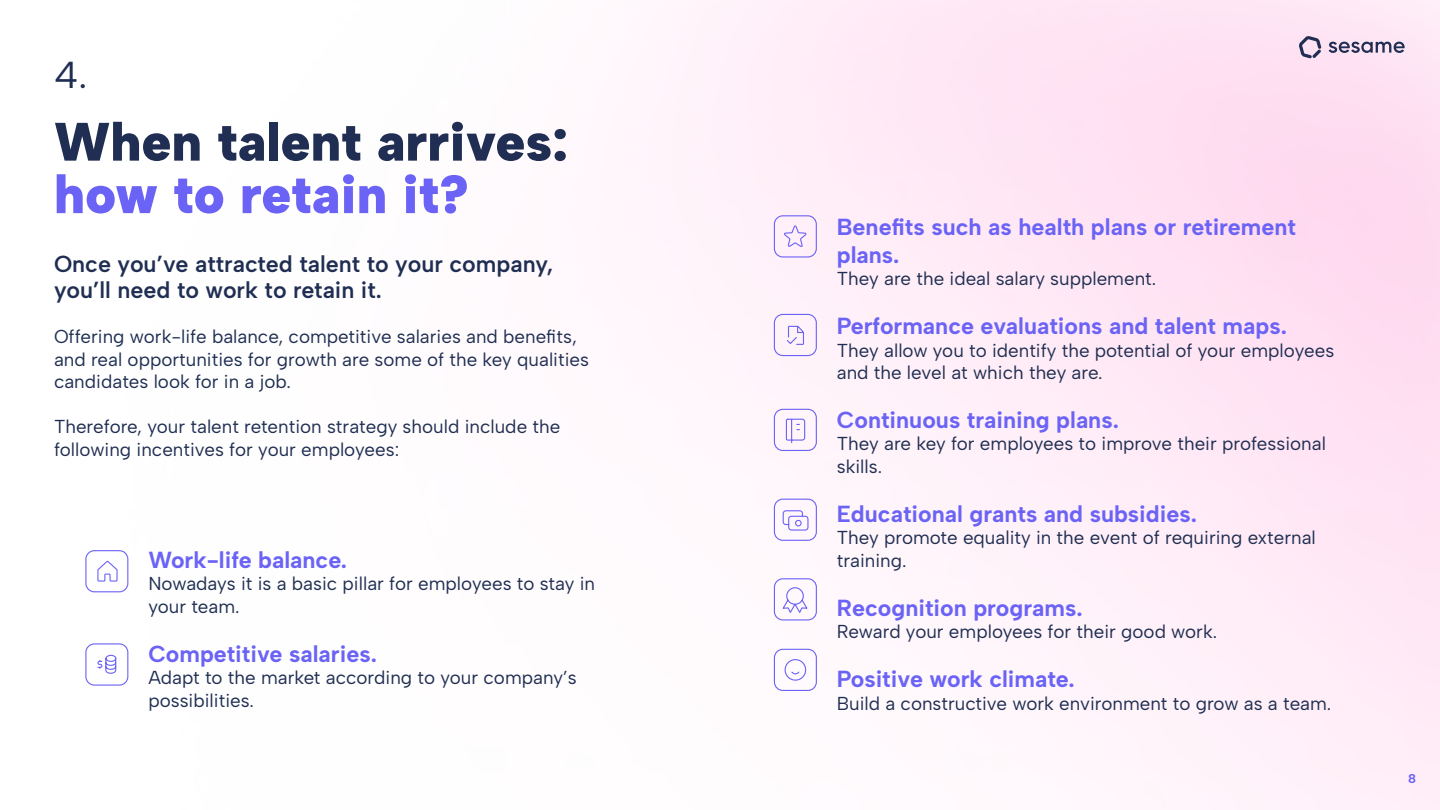
<style>
.page{position:relative;width:1440px;height:810px;background:#fff}
.page>*{position:absolute;margin:0;border:0;box-sizing:border-box;transform-origin:0 0}
.t1{font:900 54px "Albert Sans";color:#1f2e52}
.t2{font:900 54px "Albert Sans";color:#6b63f5}
.t3{font:37.5px "Albert Sans";color:#1f2e52}
.t4{font:700 23.25px/27.9px "Albert Sans";color:#6b63f5}
.t5{font:600 23.25px/25.5px "Albert Sans";color:#1f2e52}
.t6{font:18.75px/22.5px "Albert Sans";color:#1f2e52}
.t7{font:700 12.75px "Albert Sans";color:#6b63f5}
</style>
<div class="page">
<img style="left:86px;top:0;width:1354px;height:810px">
<div style="left:774px;top:215px;width:43px;height:43px;border:1px solid #6b63f5;border-radius:8px"></div>
<svg style="left:784px;top:225px;width:24px;height:34px"></svg>
<div style="left:774px;top:314px;width:43px;height:42px;border:1px solid #6b63f5;border-radius:8px"></div>
<svg style="left:786px;top:325px;width:19px;height:20px"></svg>
<div style="left:85px;top:550px;width:43px;height:42px;border:1px solid #6b63f5;border-radius:8px"></div>
<svg style="left:97px;top:560px;width:21px;height:22px"></svg>
<div style="left:85px;top:643px;width:43px;height:43px;border:1px solid #6b63f5;border-radius:8px"></div>
<svg style="left:97px;top:654px;width:20px;height:20px"></svg>
<div style="left:774px;top:649px;width:43px;height:42px;border:1px solid #6b63f5;border-radius:8px"></div>
<svg style="left:784px;top:659px;width:23px;height:22px"></svg>
<div style="left:774px;top:578px;width:43px;height:43px;border:1px solid #6b63f5;border-radius:8px"></div>
<svg style="left:781px;top:587px;width:28px;height:28px"></svg>
<div style="left:774px;top:499px;width:43px;height:42px;border:1px solid #6b63f5;border-radius:8px"></div>
<svg style="left:782px;top:510px;width:27px;height:21px"></svg>
<div style="left:774px;top:409px;width:43px;height:42px;border:1px solid #6b63f5;border-radius:8px"></div>
<svg style="left:785px;top:418px;width:21px;height:26px"></svg>
<svg style="left:1329px;top:41px;width:76px;height:12px"></svg>
<svg style="left:1299px;top:36px;width:22px;height:22px"></svg>
<h2 class="t3" style="left:54px;top:52px;width:35px">4.</h2>
<h1 class="t1" style="left:54px;top:109px;width:516px">When talent arrives:</h1>
<h1 class="t2" style="left:54px;top:161px;width:416px">how to retain it?</h1>
<p class="t5" style="left:54px;top:251px;width:501px">Once you’ve attracted talent to your company, you’ll need to work to retain it.</p>
<p class="t6" style="left:54px;top:326px;width:537px">Offering work-life balance, competitive salaries and benefits, and real opportunities for growth are some of the key qualities candidates look for in a job.</p>
<p class="t6" style="left:54px;top:416px;width:508px">Therefore, your talent retention strategy should include the following incentives for your employees:</p>
<p class="t4" style="left:148px;top:546px;width:200px">Work-life balance.</p>
<p class="t6" style="left:148px;top:572px;width:448px">Nowadays it is a basic pillar for employees to stay in your team.</p>
<p class="t4" style="left:148px;top:640px;width:230px">Competitive salaries.</p>
<p class="t6" style="left:148px;top:666px;width:430px">Adapt to the market according to your company’s possibilities.</p>
<p class="t4" style="left:837px;top:213px;width:461px">Benefits such as health plans or retirement plans.</p>
<p class="t6" style="left:837px;top:267px;width:321px">They are the ideal salary supplement.</p>
<p class="t4" style="left:837px;top:312px;width:452px">Performance evaluations and talent maps.</p>
<p class="t6" style="left:837px;top:339px;width:499px">They allow you to identify the potential of your employees and the level at which they are.</p>
<p class="t4" style="left:837px;top:406px;width:284px">Continuous training plans.</p>
<p class="t6" style="left:837px;top:433px;width:491px">They are key for employees to improve their professional skills.</p>
<p class="t4" style="left:837px;top:500px;width:362px">Educational grants and subsidies.</p>
<p class="t6" style="left:837px;top:527px;width:481px">They promote equality in the event of requiring external training.</p>
<p class="t4" style="left:837px;top:594px;width:247px">Recognition programs.</p>
<p class="t6" style="left:837px;top:620px;width:382px">Reward your employees for their good work.</p>
<p class="t4" style="left:837px;top:665px;width:239px">Positive work climate.</p>
<p class="t6" style="left:837px;top:692px;width:496px">Build a constructive work environment to grow as a team.</p>
<p class="t7" style="left:1408px;top:771px;width:9px">8</p>
</div>
